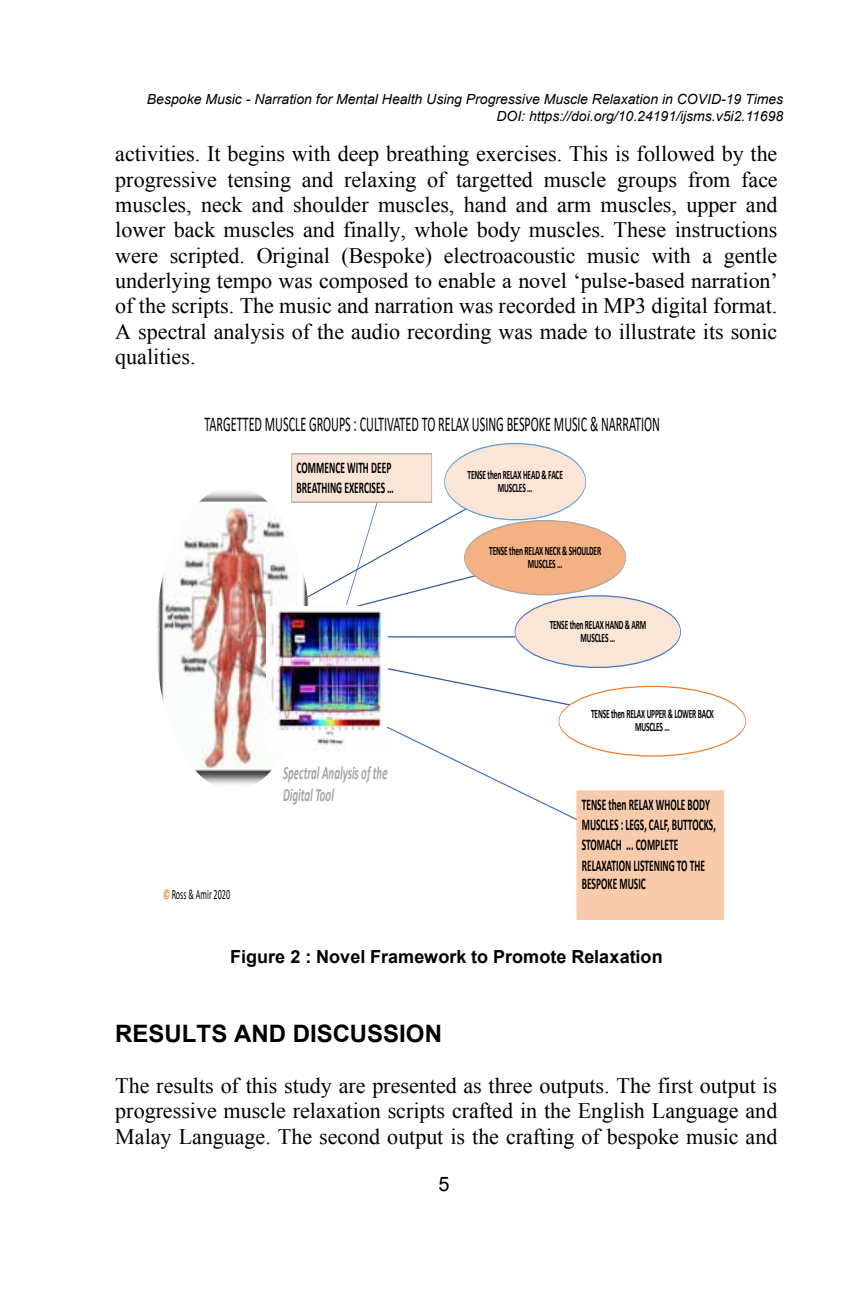
<style>
.page{position:relative;width:864px;height:1296px;background:#fff}
.page>*{position:absolute;margin:0;border:0;box-sizing:border-box;transform-origin:0 0}
.t1{font:700 24px "Arial";color:#000}
.t2{font:24px "Times New Roman";color:#000}
.t3{font:22px/25.2px "Times New Roman";color:#000;text-align:justify}
.t4{font:21.2px "Calibri";color:#000;scale:.58 1}
.t5{font:20px "Arial";color:#000}
.t6{font:italic 700 18.8px/22.4px "Calibri";letter-spacing:.005em;color:#a5a5a5;scale:.58 1}
.t7{font:700 18px "Arial";color:#000}
.t8{font:700 16.4px/20px "Calibri";color:#000;scale:.58 1}
.t9{font:italic 16px "Arial";letter-spacing:-.005em;color:#000}
.t10{font:14.2px "Calibri";color:#000;scale:.58 1}
.t11{font:italic 14px/16.8px "Arial";color:#000;text-align:right}
.t12{font:700 12.8px/13px "Calibri";letter-spacing:-.025em;color:#000;text-align:center;scale:.58 1}
.s1{font-weight:700;font-style:italic;color:#ed7d31}
</style>
<div class="page">
<img style="left:157px;top:491px;width:134px;height:293px">
<div style="left:464px;top:521px;width:162px;height:74px;background:#f4b183;border-radius:50%"></div>
<hr style="left:311px;top:636px;width:204px;height:1px;background:#34599c">
<div style="left:515px;top:596px;width:166px;height:71px;background:#fbe5d6;border-radius:50%"></div>
<svg style="left:388px;top:653px;width:182px;height:52px"></svg>
<div style="left:445px;top:444px;width:141px;height:76px;background:#fbe5d6;border-radius:50%"></div>
<img style="left:267px;top:606px;width:121px;height:146px">
<svg style="left:387px;top:726px;width:337px;height:194px"></svg>
<svg style="left:291px;top:453px;width:184px;height:166px"></svg>
<p class="t11" style="left:147px;top:91px;width:638px">Bespoke Music - Narration for Mental Health Using Progressive Muscle Relaxation in COVID-19 Times<br>DOI: https://doi.org/10.24191/ijsms.v5i2.11698</p>
<p class="t9" style="left:192px;top:96px;width:587px">Bespoke Music – Narration for Mental Health using Progressive Muscle Relaxation</p>
<p class="t3" style="left:115px;top:141px;width:664px">activities. It begins with deep breathing exercises. This is followed by the progressive tensing and relaxing of targetted muscle groups from face muscles, neck and shoulder muscles, hand and arm muscles, upper and lower back muscles and finally, whole body muscles. These instructions were scripted. Original (Bespoke) electroacoustic music with a gentle underlying tempo was composed to enable a novel ‘pulse-based narration’ of the scripts. The music and narration was recorded in MP3 digital format.<br>A spectral analysis of the audio recording was made to illustrate its sonic qualities.</p>
<p class="t4" style="left:205px;top:409px;width:787px">TARGETTED MUSCLE GROUPS : CULTIVATED TO RELAX USING BESPOKE MUSIC &amp; NARRATION</p>
<p class="t8" style="left:297px;top:458px;width:169px">COMMENCE WITH DEEP<br>BREATHING EXERCISES …</p>
<p class="t10" style="left:163px;top:884px;width:117px"><span class="s1">©</span> Ross &amp; Amir 2020</p>
<p class="t6" style="left:283px;top:761px;width:182px">Spectral Analysis of the<br>Digital Tool</p>
<p class="t12" style="left:468px;top:468px;width:166px">TENSE then RELAX HEAD &amp; FACE<br>MUSCLES …</p>
<p class="t12" style="left:489px;top:544px;width:194px">TENSE then RELAX NECK &amp; SHOULDER<br>MUSCLES …</p>
<p class="t12" style="left:550px;top:618px;width:168px">TENSE then RELAX HAND &amp; ARM<br>MUSCLES …</p>
<p class="t12" style="left:591px;top:707px;width:213px">TENSE then RELAX UPPER &amp; LOWER BACK<br>MUSCLES …</p>
<p class="t8" style="left:582px;top:795px;width:233px">TENSE then RELAX WHOLE BODY<br>MUSCLES : LEGS, CALF, BUTTOCKS,<br>STOMACH ... COMPLETE<br>RELAXATION LISTENING TO THE</p>
<p class="t8" style="left:582px;top:874px;width:112px">BESPOKE MUSIC</p>
<p class="t7" style="left:230px;top:945px;width:434px">Figure 2 : Novel Framework to Promote Relaxation</p>
<p class="t1" style="left:115px;top:1018px;width:328px">RESULTS AND DISCUSSION</p>
<p class="t3" style="left:115px;top:1073px;width:664px">The results of this study are presented as three outputs. The first output is progressive muscle relaxation scripts crafted in the English Language and Malay Language. The second output is the crafting of bespoke music and</p>
<p class="t2" style="left:440px;top:1164px;width:13px">5</p>
<p class="t5" style="left:438px;top:1170px;width:13px">5</p>
</div>
